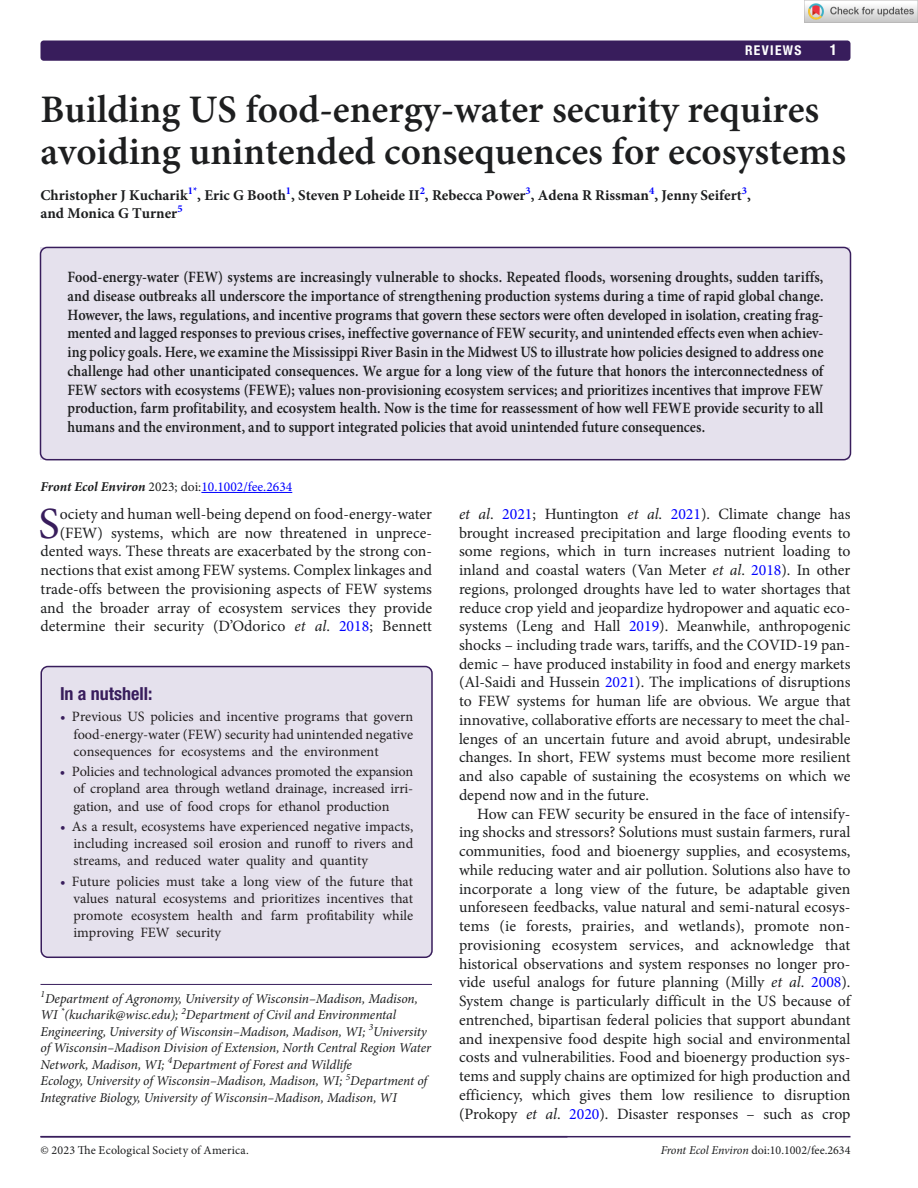
<style>
.page{position:relative;width:918px;height:1188px;background:#fff}
.page>*{position:absolute;margin:0;border:0;box-sizing:border-box;transform-origin:0 0}
.t1{font:44.55px "Minion Pro";color:#381d5c}
.t2{font:600 39px/42px "Minion Pro";color:#1d1e1f}
.t3{font:700 condensed 18px "Helvetica Neue LT Std";color:#381d5c}
.t4{font:15.75px/18.8px "Minion Pro";color:#1d1e1f;text-align:justify}
.t5{font:600 15.75px/18.8px "Minion Pro";color:#1d1e1f;text-align:justify;scale:.9 1}
.t6{font:700 15px/18px "Minion Pro";color:#1d1e1f}
.t7{font:700 condensed 15px "Helvetica Neue LT Std";color:#fff}
.t8{font:14.25px/17.2px "Minion Pro";color:#231f20;text-align:justify}
.t9{font:italic 13.5px/16.5px "Minion Pro";letter-spacing:-.01em;color:#1d1e1f}
.t10{font:italic 700 13.5px "Minion Pro";color:#1d1e1f}
.t11{font:700 condensed 13.5px "Helvetica Neue LT Std";letter-spacing:.1em;color:#fff}
.t12{font:12px "Minion Pro";color:#1d1e1f}
.t13{font:12px "Minion Pro Regular 2";letter-spacing:.015em;color:#1d1e1f}
.s1{font-weight:400;font-style:normal}
.s2{font-weight:400;font-style:normal;color:#00f}
.s3{font-style:italic}
.s4{color:#00f}
.s5{color:#381d5c}
</style>
<div class="page">
<hr style="left:40px;top:1136px;width:810px;height:1px;background:#381d5c">
<div style="left:40px;top:40px;width:811px;height:21px;background:#381d5c;border-radius:3px"></div>
<div style="left:40px;top:247px;width:810px;height:213px;background:#e5e1ed"></div>
<div style="left:40px;top:247px;width:811px;height:213px;border:2px solid #381d5c;border-radius:7px"></div>
<hr style="left:201px;top:492px;width:91px;height:1px;background:#00f">
<hr style="left:40px;top:984px;width:392px;height:1px;background:#381d5c">
<div style="left:41px;top:667px;width:391px;height:290px;background:#e5e1ed;border-radius:7px"></div>
<div style="left:40px;top:666px;width:393px;height:292px;border:2px solid #381d5c;border-radius:7px"></div>
<img style="left:804px;top:0;width:114px;height:22px">
<p class="t11" style="left:745px;top:42px;width:58px">REVIEWS</p>
<p class="t7" style="left:830px;top:41px;width:9px">1</p>
<h2 class="t2" style="left:40px;top:89px;width:807px">Building US food-energy-water security requires avoiding unintended consequences for ecosystems</h2>
<p class="t6" style="left:40px;top:186px;width:712px">Christopher J Kucharik<sup>1*</sup>, Eric G Booth<sup>1</sup>, Steven P Loheide II<sup>2</sup>, Rebecca Power<sup>3</sup>, Adena R Rissman<sup>4</sup>, Jenny Seifert<sup>3</sup>, and Monica G Turner<sup>5</sup></p>
<p class="t5" style="left:68px;top:268px;width:842px">Food-energy-water (FEW) systems are increasingly vulnerable to shocks. Repeated floods, worsening droughts, sudden tariffs, and disease outbreaks all underscore the importance of strengthening production systems during a time of rapid global change.<br>However, the laws, regulations, and incentive programs that govern these sectors were often developed in isolation, creating frag&shy;mented and lagged responses to previous crises, ineffective governance of FEW security, and unintended effects even when achiev&shy;ing policy goals. Here, we examine the Mississippi River Basin in the Midwest US to illustrate how policies designed to address one challenge had other unanticipated consequences. We argue for a long view of the future that honors the interconnectedness of FEW sectors with ecosystems (FEWE); values non-provisioning ecosystem services; and prioritizes incentives that improve FEW production, farm profitability, and ecosystem health. Now is the time for reassessment of how well FEWE provide security to all humans and the environment, and to support integrated policies that avoid unintended future consequences.</p>
<p class="t10" style="left:40px;top:477px;width:253px">Front Ecol Environ <span class="s1">2023; doi:</span><span class="s2">10.1002/fee.2634</span></p>
<h1 class="t1" style="left:39px;top:494px;width:23px">S</h1>
<p class="t4" style="left:41px;top:505px;width:393px;text-align:right">ociety and human well-being depend on food-energy-water (FEW) systems, which are now threatened in unprece&shy;dented ways. These threats are exacerbated by the strong con&shy;nections that exist among FEW systems. Complex linkages and trade-offs between the provisioning aspects of FEW systems and the broader array of ecosystem services they provide determine their security (D’Odorico <span class="s3">et al</span>. <span class="s4">2018</span>; Bennett</p>
<p class="t4" style="left:459px;top:504px;width:393px"><span class="s3">et al</span>. <span class="s4">2021</span>; Huntington <span class="s3">et al</span>. <span class="s4">2021</span>). Climate change has brought increased precipitation and large flooding events to some regions, which in turn increases nutrient loading to inland and coastal waters (Van Meter <span class="s3">et al</span>. <span class="s4">2018</span>). In other regions, prolonged droughts have led to water shortages that reduce crop yield and jeopardize hydropower and aquatic eco&shy;systems (Leng and Hall <span class="s4">2019</span>). Meanwhile, anthropogenic shocks – including trade wars, tariffs, and the COVID-19 pan&shy;demic – have produced instability in food and energy markets (Al-Saidi and Hussein <span class="s4">2021</span>). The implications of disruptions to FEW systems for human life are obvious. We argue that innovative, collaborative efforts are necessary to meet the chal&shy;lenges of an uncertain future and avoid abrupt, undesirable changes. In short, FEW systems must become more resilient and also capable of sustaining the ecosystems on which we depend now and in the future.</p>
<p class="t4" style="left:459px;top:804px;width:393px;text-indent:18px">How can FEW security be ensured in the face of intensify&shy;ing shocks and stressors? Solutions must sustain farmers, rural communities, food and bioenergy supplies, and ecosystems, while reducing water and air pollution. Solutions also have to incorporate a long view of the future, be adaptable given unforeseen feedbacks, value natural and semi-natural ecosys&shy;tems (ie forests, prairies, and wetlands), promote non&shy;provisioning ecosystem services, and acknowledge that historical observations and system responses no longer pro&shy;vide useful analogs for future planning (Milly <span class="s3">et al</span>. <span class="s4">2008</span>).<br>System change is particularly difficult in the US because of entrenched, bipartisan federal policies that support abundant and inexpensive food despite high social and environmental costs and vulnerabilities. Food and bioenergy production sys&shy;tems and supply chains are optimized for high production and efficiency, which gives them low resilience to disruption (Prokopy <span class="s3">et al</span>. <span class="s4">2020</span>). Disaster responses – such as crop</p>
<p class="t3" style="left:60px;top:682px;width:94px">In a nutshell:</p>
<p class="t8" style="left:73px;top:708px;width:341px;text-indent:-13px"><span class="s5">•</span> Previous US policies and incentive programs that govern food-energy-water (FEW) security had unintended negative consequences for ecosystems and the environment</p>
<p class="t8" style="left:73px;top:763px;width:341px;text-indent:-13px"><span class="s5">•</span> Policies and technological advances promoted the expansion of cropland area through wetland drainage, increased irri&shy;gation, and use of food crops for ethanol production</p>
<p class="t8" style="left:73px;top:818px;width:341px;text-indent:-13px"><span class="s5">•</span> As a result, ecosystems have experienced negative impacts, including increased soil erosion and runoff to rivers and streams, and reduced water quality and quantity</p>
<p class="t8" style="left:73px;top:873px;width:341px;text-indent:-13px"><span class="s5">•</span> Future policies must take a long view of the future that values natural ecosystems and prioritizes incentives that promote ecosystem health and farm profitability while improving FEW security</p>
<p class="t9" style="left:40px;top:990px;width:392px"><sup>1</sup>Department of Agronomy, University of Wisconsin–Madison, Madison, WI <sup>*</sup>(kucharik@wisc.edu); <sup>2</sup>Department of Civil and Environmental Engineering, University of Wisconsin–Madison, Madison, WI; <sup>3</sup>University of Wisconsin–Madison Division of Extension, North Central Region Water Network, Madison, WI; <sup>4</sup>Department of Forest and Wildlife<br>Ecology, University of Wisconsin–Madison, Madison, WI; <sup>5</sup>Department of Integrative Biology, University of Wisconsin–Madison, Madison, WI</p>
<p class="t13" style="left:40px;top:1142px;width:210px">© 2023 The Ecological Society of America.</p>
<p class="t12" style="left:661px;top:1142px;width:191px"><span class="s3">Front Ecol Environ</span> doi:10.1002/fee.2634</p>
</div>
